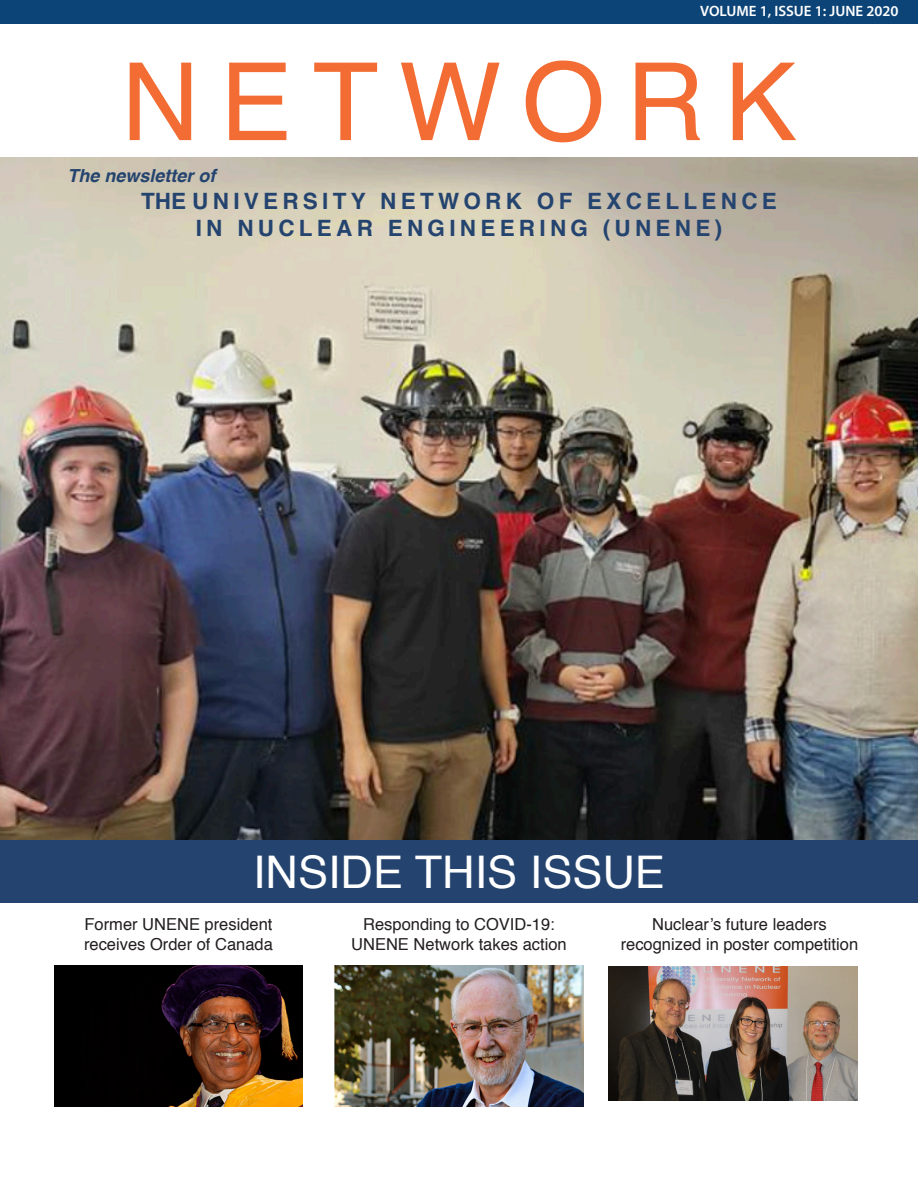
<style>
.page{position:relative;width:918px;height:1188px;background:#fff}
.page>*{position:absolute;margin:0;border:0;box-sizing:border-box;transform-origin:0 0}
.t1{font:108px "Helvetica";letter-spacing:.19em;color:#f26c34}
.t2{font:45px "Helvetica";color:#fff}
.t3{font:700 22.5px/27px "Helvetica";letter-spacing:.19em;color:#24446f;text-align:center}
.t4{font:italic 700 18px "Helvetica";color:#24446f}
.t5{font:16.5px/19.8px "Helvetica";color:#231f20;text-align:center}
.t6{font:600 15px "Myriad Pro";color:#fff}
</style>
<div class="page">
<img style="left:0;top:158px;width:918px;height:682px">
<img style="left:54px;top:965px;width:249px;height:142px">
<div style="left:0;top:840px;width:918px;height:63px;background:#24446f"></div>
<img style="left:334px;top:965px;width:250px;height:142px">
<img style="left:608px;top:967px;width:249px;height:134px">
<div style="left:0;top:0;width:918px;height:23px;background:#0d4478"></div>
<p class="t6" style="left:700px;top:2px;width:200px">VOLUME 1, ISSUE 1: JUNE 2020</p>
<h1 class="t1" style="left:121px;top:19px;width:677px">NETWORK</h1>
<p class="t4" style="left:68px;top:161px;width:150px">The newsletter of</p>
<h3 class="t3" style="left:141px;top:188px;width:637px">THEUNIVERSITY NETWORK OF EXCELLENCE<br>IN NUCLEAR ENGINEERING (UNENE)</h3>
<h2 class="t2" style="left:253px;top:838px;width:413px">INSIDE THIS ISSUE</h2>
<p class="t5" style="left:84px;top:915px;width:190px;text-align:left">Former UNENE president receives Order of Canada</p>
<p class="t5" style="left:351px;top:915px;width:217px">Responding to COVID-19:<br>UNENE Network takes action</p>
<p class="t5" style="left:621px;top:915px;width:239px">Nuclear’s future leaders recognized in poster competition</p>
</div>
